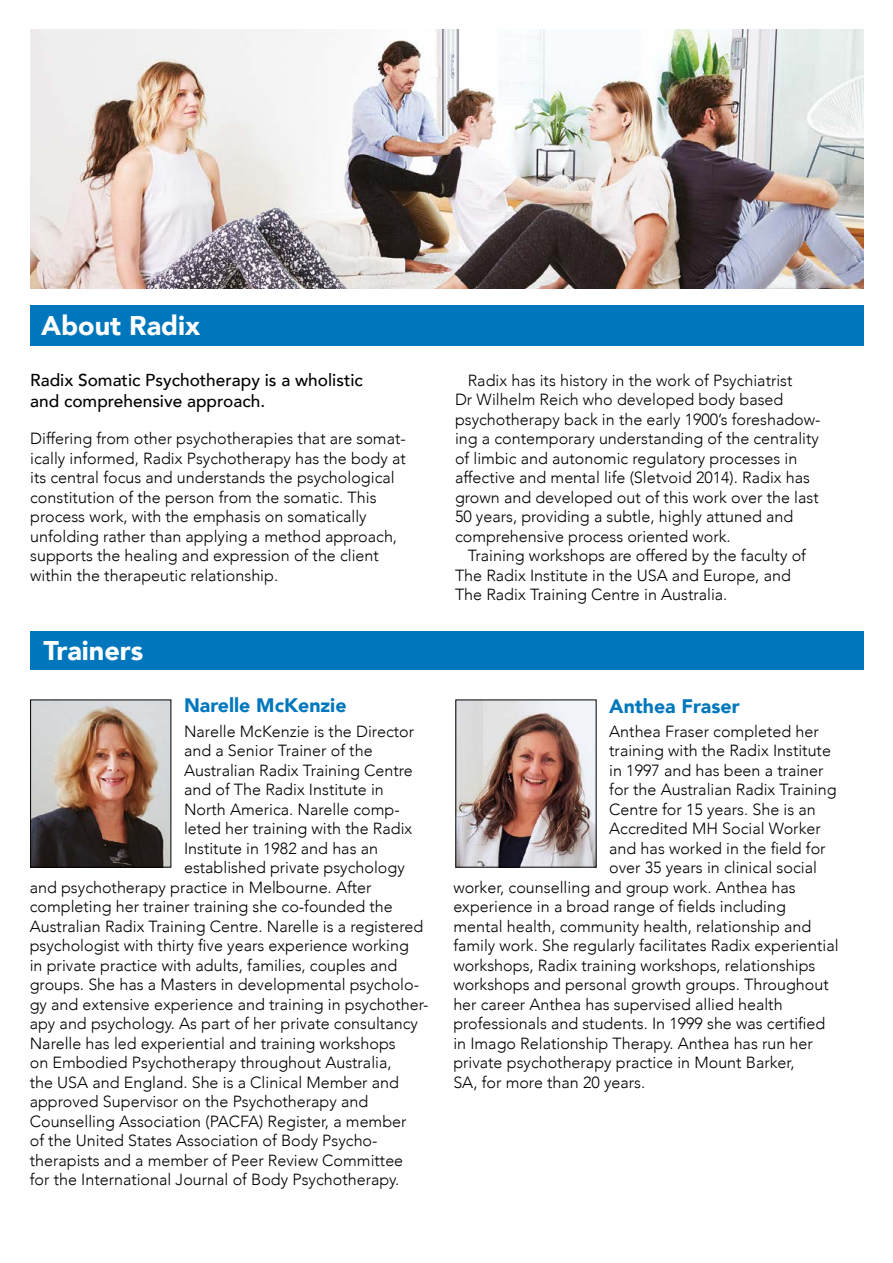
<style>
.page{position:relative;width:893px;height:1263px;background:#fff}
.page>*{position:absolute;margin:0;border:0;box-sizing:border-box;transform-origin:0 0}
.t1{font:900 27px "Avenir";color:#fff}
.t2{font:900 19.5px "Avenir";color:#0077bd}
.t3{font:500 17.25px/21px "Avenir";color:#000}
.t4{font:300 16.2px/19.5px "Avenir";color:#000}
</style>
<div class="page">
<div style="left:30px;top:305px;width:833px;height:40px;background:#0077bd"></div>
<img style="left:457px;top:701px;width:137px;height:164px">
<img style="left:32px;top:701px;width:137px;height:164px">
<div style="left:30px;top:699px;width:141px;height:168px;border:1px solid #000"></div>
<div style="left:31px;top:631px;width:833px;height:39px;background:#0077bd"></div>
<img style="left:30px;top:30px;width:833px;height:259px">
<h1 class="t1" style="left:41px;top:302px;width:161px">About Radix</h1>
<p class="t3" style="left:30px;top:368px;width:334px">Radix Somatic Psychotherapy is a wholistic and comprehensive approach.</p>
<p class="t4" style="left:30px;top:429px;width:377px">Differing from other psychotherapies that are somat&shy;ically informed, Radix Psychotherapy has the body at its central focus and understands the psychological constitution of the person from the somatic. This process work, with the emphasis on somatically unfolding rather than applying a method approach, supports the healing and expression of the client within the therapeutic relationship.</p>
<h1 class="t1" style="left:43px;top:627px;width:102px">Trainers</h1>
<p class="t2" style="left:184px;top:688px;width:164px">Narelle McKenzie</p>
<p class="t4" style="left:184px;top:721px;width:232px">Narelle McKenzie is the Director</p>
<p class="t4" style="left:184px;top:741px;width:190px">and a Senior Trainer of the</p>
<p class="t4" style="left:184px;top:760px;width:230px">Australian Radix Training Centre</p>
<p class="t4" style="left:184px;top:780px;width:201px">and of The Radix Institute in</p>
<p class="t4" style="left:184px;top:799px;width:217px">North America. Narelle comp-</p>
<p class="t4" style="left:184px;top:819px;width:230px">leted her training with the Radix</p>
<p class="t4" style="left:184px;top:838px;width:196px">Institute in 1982 and has an</p>
<p class="t4" style="left:184px;top:858px;width:222px">established private psychology</p>
<p class="t4" style="left:30px;top:877px;width:343px">and psychotherapy practice in Melbourne. After</p>
<p class="t4" style="left:30px;top:897px;width:364px">completing her trainer training she co-founded the</p>
<p class="t4" style="left:30px;top:916px;width:395px">Australian Radix Training Centre. Narelle is a registered</p>
<p class="t4" style="left:30px;top:936px;width:381px">psychologist with thirty five years experience working</p>
<p class="t4" style="left:30px;top:955px;width:369px">in private practice with adults, families, couples and</p>
<p class="t4" style="left:30px;top:975px;width:391px">groups. She has a Masters in developmental psycholo-</p>
<p class="t4" style="left:30px;top:994px;width:400px">gy and extensive experience and training in psychother-</p>
<p class="t4" style="left:30px;top:1014px;width:390px">apy and psychology. As part of her private consultancy</p>
<p class="t4" style="left:30px;top:1033px;width:367px">Narelle has led experiential and training workshops</p>
<p class="t4" style="left:30px;top:1053px;width:363px">on Embodied Psychotherapy throughout Australia,</p>
<p class="t4" style="left:30px;top:1072px;width:371px">the USA and England. She is a Clinical Member and</p>
<p class="t4" style="left:30px;top:1092px;width:340px">approved Supervisor on the Psychotherapy and</p>
<p class="t4" style="left:30px;top:1111px;width:378px">Counselling Association (PACFA) Register, a member</p>
<p class="t4" style="left:30px;top:1131px;width:349px">of the United States Association of Body Psycho-</p>
<p class="t4" style="left:30px;top:1150px;width:375px">therapists and a member of Peer Review Committee</p>
<p class="t4" style="left:30px;top:1170px;width:371px">for the International Journal of Body Psychotherapy.</p>
<p class="t4" style="left:455px;top:370px;width:367px;text-indent:13px">Radix has its history in the work of Psychiatrist<br>Dr Wilhelm Reich who developed body based psychotherapy back in the early 1900’s foreshadow&shy;ing a contemporary understanding of the centrality of limbic and autonomic regulatory processes in affective and mental life (Sletvoid 2014). Radix has grown and developed out of this work over the last 50 years, providing a subtle, highly attuned and comprehensive process oriented work.</p>
<p class="t4" style="left:455px;top:546px;width:353px;text-indent:13px">Training workshops are offered by the faculty of<br>The Radix Institute in the USA and Europe, and<br>The Radix Training Centre in Australia.</p>
<p class="t2" style="left:609px;top:689px;width:132px">Anthea Fraser</p>
<p class="t4" style="left:609px;top:721px;width:211px">Anthea Fraser completed her</p>
<p class="t4" style="left:609px;top:741px;width:223px">training with the Radix Institute</p>
<p class="t4" style="left:609px;top:760px;width:216px">in 1997 and has been a trainer</p>
<p class="t4" style="left:609px;top:780px;width:229px">for the Australian Radix Training</p>
<p class="t4" style="left:609px;top:799px;width:208px">Centre for 15 years. She is an</p>
<p class="t4" style="left:609px;top:819px;width:213px">Accredited MH Social Worker</p>
<p class="t4" style="left:609px;top:838px;width:218px">and has worked in the field for</p>
<p class="t4" style="left:609px;top:858px;width:209px">over 35 years in clinical social</p>
<p class="t4" style="left:453px;top:877px;width:344px">worker, counselling and group work. Anthea has</p>
<p class="t4" style="left:453px;top:897px;width:334px">experience in a broad range of fields including</p>
<p class="t4" style="left:453px;top:916px;width:359px">mental health, community health, relationship and</p>
<p class="t4" style="left:453px;top:936px;width:387px">family work. She regularly facilitates Radix experiential</p>
<p class="t4" style="left:453px;top:955px;width:364px">workshops, Radix training workshops, relationships</p>
<p class="t4" style="left:453px;top:975px;width:377px">workshops and personal growth groups. Throughout</p>
<p class="t4" style="left:453px;top:994px;width:331px">her career Anthea has supervised allied health</p>
<p class="t4" style="left:453px;top:1014px;width:374px">professionals and students. In 1999 she was certified</p>
<p class="t4" style="left:453px;top:1033px;width:361px">in Imago Relationship Therapy. Anthea has run her</p>
<p class="t4" style="left:453px;top:1053px;width:343px">private psychotherapy practice in Mount Barker,</p>
<p class="t4" style="left:453px;top:1072px;width:193px">SA, for more than 20 years.</p>
</div>
